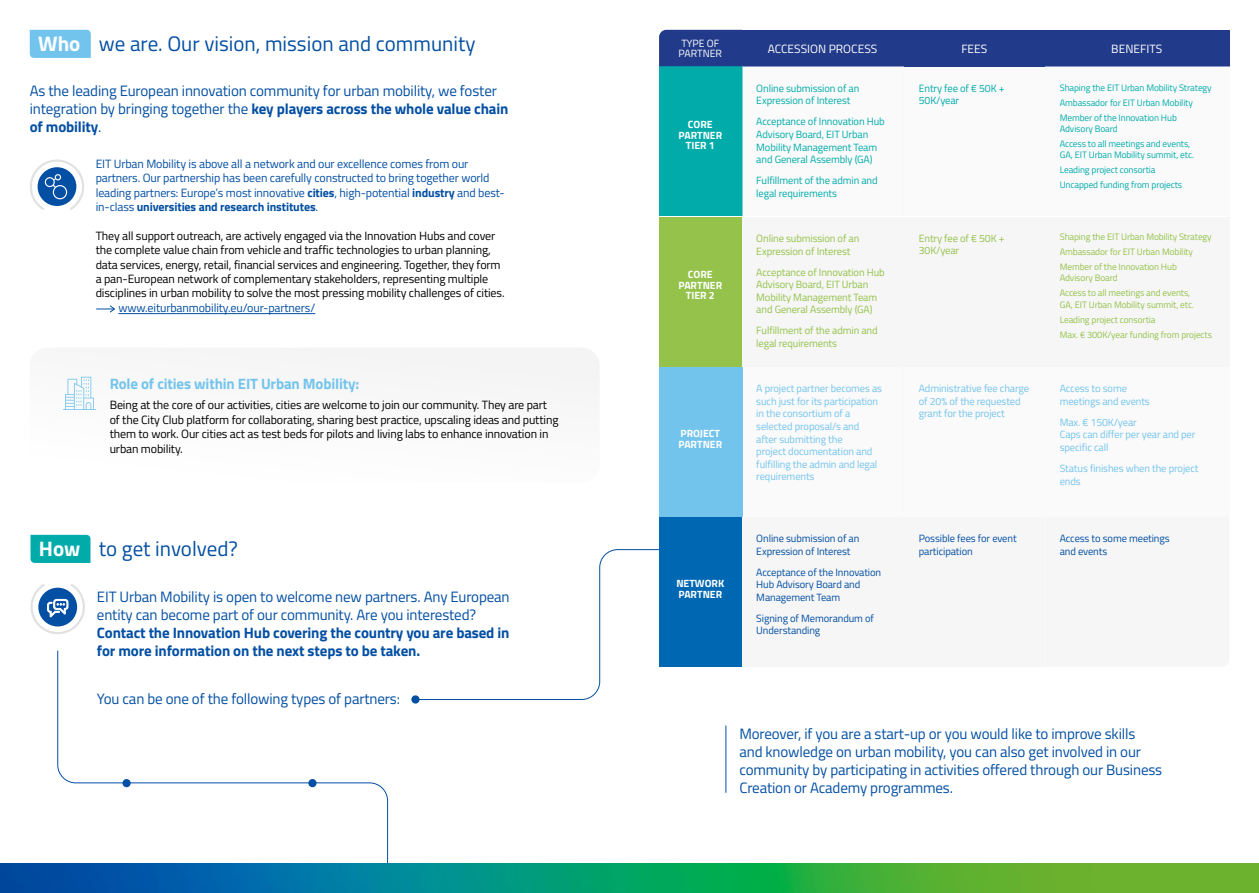
<style>
.page{position:relative;width:1259px;height:893px;background:#fff}
.page>*{position:absolute;margin:0;border:0;box-sizing:border-box;transform-origin:0 0}
.t1{font:21px "Titillium Web";color:#034fa3}
.t2{font:15px/18px "Titillium Web";letter-spacing:-.01em;color:#034fa3}
.t3{font:700 15px/18px "Titillium Web";letter-spacing:-.01em;color:#034fa3}
.t4{font:700 15px "Titillium Web";letter-spacing:-.01em;color:#73c4ed}
.t5{font:12px/14.4px "Titillium Web";letter-spacing:-.01em;color:#000}
.t6{font:12px/14.4px "Titillium Web";letter-spacing:-.01em;color:#034fa3}
.t7{font:12px "Titillium Web";color:#fff}
.t8{font:10.5px/12.6px "Titillium Web";letter-spacing:-.01em;color:#73c4ed}
.t9{font:10.5px/12.6px "Titillium Web";letter-spacing:-.01em;color:#00abaa}
.t10{font:10.5px/12.6px "Titillium Web";letter-spacing:-.01em;color:#94c24a}
.t11{font:10.5px/12.6px "Titillium Web";letter-spacing:-.01em;color:#034fa3}
.t12{font:700 10.5px/10.5px "Titillium Web";color:#fff;text-align:center}
.t13{font:10.5px/10.5px "Titillium Web";color:#fff}
.t14{font:9.3px/15px "Titillium Web";letter-spacing:-.01em;color:#94c24a}
.t15{font:9.3px/15px "Titillium Web";letter-spacing:-.01em;color:#00abaa}
.s1{font-weight:700;color:#fff}
.s2{font-weight:700}
</style>
<div class="page">
<div style="left:30px;top:348px;width:570px;height:134px;background:#f9f9f9;border-radius:18px"></div>
<svg style="left:63px;top:377px;width:33px;height:33px"></svg>
<img style="left:0;top:864px;width:1259px;height:29px">
<div style="left:31px;top:535px;width:59px;height:28px;background:#00abaa"></div>
<div style="left:411px;top:695px;width:8px;height:9px;background:#034fa3;border-radius:50%"></div>
<svg style="left:415px;top:549px;width:244px;height:151px"></svg>
<svg style="left:30px;top:584px;width:55px;height:50px"></svg>
<hr style="left:118px;top:313px;width:197px;height:1px;background:#034fa3">
<div style="left:30px;top:30px;width:61px;height:28px;background:#73c4ed"></div>
<svg style="left:30px;top:160px;width:54px;height:50px"></svg>
<svg style="left:96px;top:305px;width:19px;height:8px"></svg>
<hr style="left:725px;top:725px;width:1px;height:68px;background:#034fa3">
<svg style="left:57px;top:650px;width:331px;height:215px"></svg>
<div style="left:904px;top:517px;width:141px;height:150px;background:#f6f6f6"></div>
<div style="left:904px;top:367px;width:141px;height:149px;background:#f6f6f6"></div>
<div style="left:904px;top:217px;width:141px;height:149px;background:#f6f6f6"></div>
<div style="left:1045px;top:30px;width:184px;height:36px;background:#213a89"></div>
<div style="left:904px;top:67px;width:141px;height:149px;background:#f6f6f6"></div>
<div style="left:1045px;top:217px;width:184px;height:149px;background:#f6f6f6"></div>
<div style="left:1045px;top:367px;width:184px;height:149px;background:#f6f6f6"></div>
<div style="left:1045px;top:67px;width:184px;height:149px;background:#f6f6f6"></div>
<div style="left:904px;top:30px;width:141px;height:36px;background:#213a89"></div>
<div style="left:659px;top:67px;width:83px;height:149px;background:#00abaa"></div>
<div style="left:659px;top:517px;width:83px;height:150px;background:#0067b2"></div>
<div style="left:742px;top:367px;width:161px;height:149px;background:#f6f6f6"></div>
<div style="left:659px;top:217px;width:83px;height:149px;background:#94c24a"></div>
<div style="left:659px;top:30px;width:83px;height:36px;background:#213a89"></div>
<div style="left:659px;top:367px;width:83px;height:149px;background:#73c4ed"></div>
<div style="left:742px;top:30px;width:161px;height:36px;background:#213a89"></div>
<div style="left:742px;top:217px;width:161px;height:149px;background:#f6f6f6"></div>
<div style="left:742px;top:517px;width:161px;height:150px;background:#f6f6f6"></div>
<div style="left:742px;top:67px;width:161px;height:149px;background:#f6f6f6"></div>
<h1 class="t1" style="left:38px;top:28px;width:439px"><span class="s1">Who</span> we are. Our vision, mission and community</h1>
<p class="t7" style="left:767px;top:40px;width:111px">ACCESSION PROCESS</p>
<p class="t9" style="left:756px;top:81px;width:105px">Online submission of an<br>Expression of Interest</p>
<p class="t9" style="left:756px;top:115px;width:130px">Acceptance of Innovation Hub<br>Advisory Board, EIT Urban<br>Mobility Management Team and General Assembly (GA)</p>
<p class="t9" style="left:756px;top:174px;width:123px">Fulfillment of the admin and legal requirements</p>
<p class="t13" style="left:678px;top:37px;width:45px">TYPE OF<br>PARTNER</p>
<p class="t2" style="left:30px;top:81px;width:480px">As the leading European innovation community for urban mobility, we foster integration by bringing together the <span class="s2">key players across the whole value chain of mobility</span>.</p>
<p class="t6" style="left:96px;top:156px;width:411px">EIT Urban Mobility is above all a network and our excellence comes from our partners. Our partnership has been carefully constructed to bring together world leading partners: Europe’s most innovative <span class="s2">cities</span>, high-potential <span class="s2">industry</span> and best&shy;in-class <span class="s2">universities and research institutes</span>.</p>
<p class="t5" style="left:96px;top:228px;width:410px">They all support outreach, are actively engaged via the Innovation Hubs and cover the complete value chain from vehicle and traffic technologies to urban planning, data services, energy, retail, financial services and engineering. Together, they form a pan-European network of complementary stakeholders, representing multiple disciplines in urban mobility to solve the most pressing mobility challenges of cities.</p>
<p class="t6" style="left:118px;top:300px;width:198px">www.eiturbanmobility.eu/our-partners/</p>
<p class="t12" style="left:678px;top:119px;width:45px">CORE<br>PARTNER<br>TIER 1</p>
<p class="t10" style="left:756px;top:231px;width:105px">Online submission of an<br>Expression of Interest</p>
<p class="t10" style="left:756px;top:265px;width:130px">Acceptance of Innovation Hub<br>Advisory Board, EIT Urban<br>Mobility Management Team and General Assembly (GA)</p>
<p class="t10" style="left:756px;top:324px;width:123px">Fulfillment of the admin and legal requirements</p>
<p class="t12" style="left:678px;top:269px;width:45px">CORE<br>PARTNER<br>TIER 2</p>
<p class="t4" style="left:110px;top:372px;width:251px">Role of cities within EIT Urban Mobility:</p>
<p class="t5" style="left:110px;top:397px;width:450px">Being at the core of our activities, cities are welcome to join our community. They are part of the City Club platform for collaborating, sharing best practice, upscaling ideas and putting them to work. Our cities act as test beds for pilots and living labs to enhance innovation in urban mobility.</p>
<h1 class="t1" style="left:39px;top:533px;width:200px"><span class="s1">How</span> to get involved?</h1>
<p class="t2" style="left:97px;top:587px;width:414px">EIT Urban Mobility is open to welcome new partners. Any European entity can become part of our community. Are you interested?</p>
<p class="t3" style="left:97px;top:622px;width:414px">Contact the Innovation Hub covering the country you are based in for more information on the next steps to be taken.</p>
<p class="t2" style="left:97px;top:689px;width:304px">You can be one of the following types of partners:</p>
<p class="t12" style="left:678px;top:428px;width:45px;text-align:left">PROJECT<br>PARTNER</p>
<p class="t12" style="left:676px;top:578px;width:49px;text-align:left">NETWORK<br>PARTNER</p>
<p class="t8" style="left:756px;top:382px;width:127px">A project partner becomes as such just for its participation in the consortium of a selected proposal/s and after submitting the<br>project documentation and fulfilling the admin and legal requirements</p>
<p class="t11" style="left:756px;top:532px;width:105px">Online submission of an<br>Expression of Interest</p>
<p class="t11" style="left:756px;top:565px;width:126px">Acceptance of the Innovation<br>Hub Advisory Board and<br>Management Team</p>
<p class="t11" style="left:756px;top:611px;width:119px">Signing of Memorandum of<br>Understanding</p>
<p class="t7" style="left:961px;top:40px;width:28px">FEES</p>
<p class="t7" style="left:1111px;top:40px;width:52px">BENEFITS</p>
<p class="t9" style="left:919px;top:81px;width:87px">Entry fee of € 50K +<br>50K/year</p>
<p class="t15" style="left:1059px;top:79px;width:154px">Shaping the EIT Urban Mobility Strategy<br>Ambassador for EIT Urban Mobility<br>Member of the Innovation Hub</p>
<p class="t15" style="left:1059px;top:120px;width:132px">Advisory Board<br>Access to all meetings and events,</p>
<p class="t15" style="left:1059px;top:147px;width:136px">GA, EIT Urban Mobility summit, etc.<br>Leading project consortia<br>Uncapped funding from projects</p>
<p class="t10" style="left:919px;top:231px;width:87px">Entry fee of € 50K +<br>30K/year</p>
<p class="t14" style="left:1059px;top:229px;width:154px">Shaping the EIT Urban Mobility Strategy<br>Ambassador for EIT Urban Mobility<br>Member of the Innovation Hub</p>
<p class="t14" style="left:1059px;top:270px;width:132px">Advisory Board<br>Access to all meetings and events,</p>
<p class="t14" style="left:1059px;top:296px;width:154px">GA, EIT Urban Mobility summit, etc.<br>Leading project consortia<br>Max. € 300K/year funding from projects</p>
<p class="t8" style="left:919px;top:382px;width:112px">Administrative fee charge of 20% of the requested grant for the project</p>
<p class="t8" style="left:1059px;top:382px;width:92px">Access to some meetings and events</p>
<p class="t8" style="left:1059px;top:415px;width:137px">Max. € 150K/year<br>Caps can differ per year and per specific call</p>
<p class="t8" style="left:1059px;top:461px;width:140px">Status finishes when the project ends</p>
<p class="t11" style="left:919px;top:532px;width:99px">Possible fees for event participation</p>
<p class="t11" style="left:1059px;top:532px;width:111px">Access to some meetings and events</p>
<p class="t2" style="left:739px;top:724px;width:424px">Moreover, if you are a start-up or you would like to improve skills and knowledge on urban mobility, you can also get involved in our community by participating in activities offered through our Business Creation or Academy programmes.</p>
</div>
